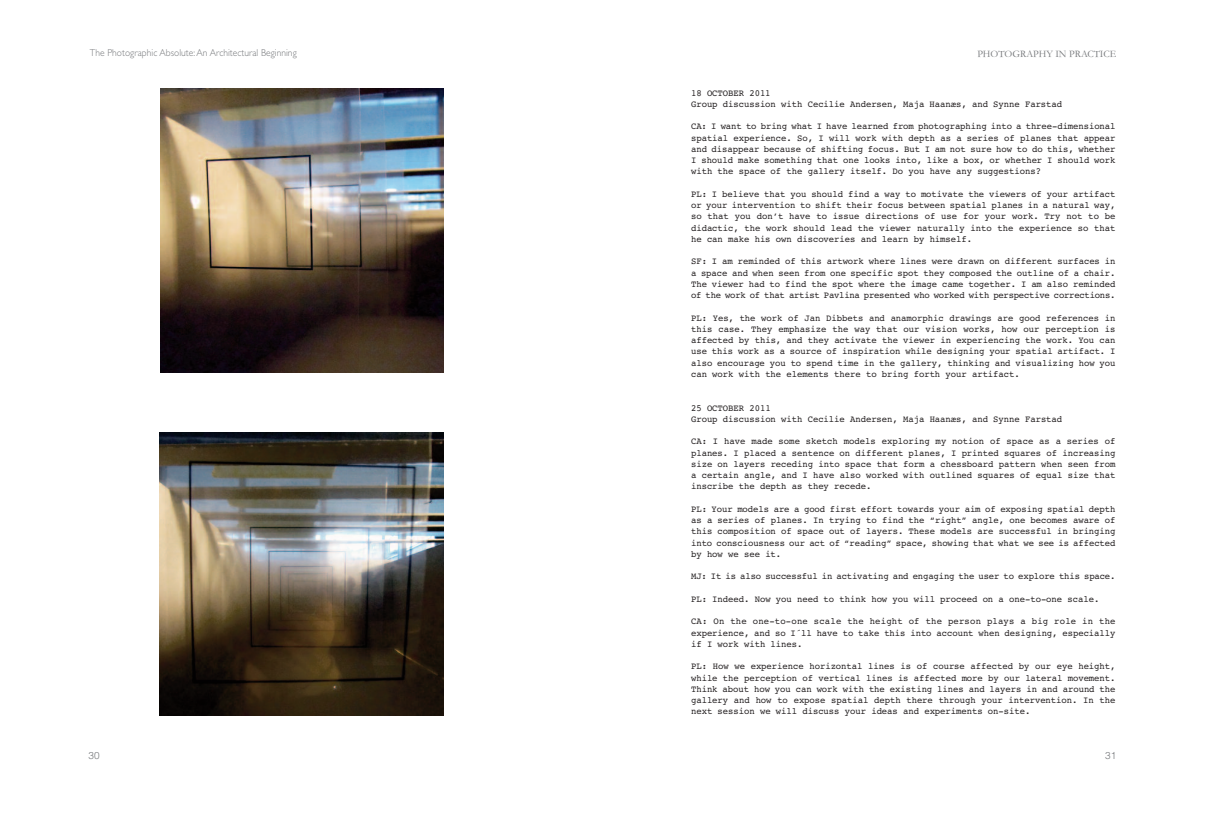
<style>
.page{position:relative;width:1205px;height:815px;background:#fff}
.page>*{position:absolute;margin:0;border:0;box-sizing:border-box;transform-origin:0 0}
.t1{font:300 10px "Gill Sans";letter-spacing:.005em;color:#76787b;scale:.95 1}
.t2{font:10px "Garamond";color:#76787b}
.t3{font:300 10px "Helvetica";color:#76787b}
.t4{font:9.38px/11.2px "Courier";letter-spacing:-.005em;color:#231f20;text-align:justify;scale:.95 1}
</style>
<div class="page">
<img style="left:160px;top:89px;width:284px;height:283px">
<img style="left:160px;top:432px;width:283px;height:284px">
<p class="t1" style="left:90px;top:47px;width:219px">The Photographic Absolute:An Architectural Beginning</p>
<p class="t3" style="left:89px;top:747px;width:13px">30</p>
<p class="t2" style="left:977px;top:48px;width:140px">PHOTOGRAPHY IN PRACTICE</p>
<p class="t4" style="left:691px;top:87px;width:392px">18 OCTOBER 2011<br>Group discussion with Cecilie Andersen, Maja Haanæs, and Synne Farstad</p>
<p class="t4" style="left:691px;top:121px;width:448px">CA: I want to bring what I have learned from photographing into a three-dimensional spatial experience. So, I will work with depth as a series of planes that appear and disappear because of shifting focus. But I am not sure how to do this, whether I should make something that one looks into, like a box, or whether I should work with the space of the gallery itself. Do you have any suggestions?</p>
<p class="t4" style="left:691px;top:188px;width:448px">PL: I believe that you should find a way to motivate the viewers of your artifact or your intervention to shift their focus between spatial planes in a natural way, so that you don’t have to issue directions of use for your work. Try not to be didactic, the work should lead the viewer naturally into the experience so that he can make his own discoveries and learn by himself.</p>
<p class="t4" style="left:691px;top:256px;width:448px">SF: I am reminded of this artwork where lines were drawn on different surfaces in a space and when seen from one specific spot they composed the outline of a chair.<br>The viewer had to find the spot where the image came together. I am also reminded of the work of that artist Pavlina presented who worked with perspective corrections.</p>
<p class="t4" style="left:691px;top:312px;width:448px">PL: Yes, the work of Jan Dibbets and anamorphic drawings are good references in this case. They emphasize the way that our vision works, how our perception is affected by this, and they activate the viewer in experiencing the work. You can use this work as a source of inspiration while designing your spatial artifact. I also encourage you to spend time in the gallery, thinking and visualizing how you can work with the elements there to bring forth your artifact.</p>
<p class="t4" style="left:691px;top:402px;width:392px">25 OCTOBER 2011<br>Group discussion with Cecilie Andersen, Maja Haanæs, and Synne Farstad</p>
<p class="t4" style="left:691px;top:436px;width:448px">CA: I have made some sketch models exploring my notion of space as a series of planes. I placed a sentence on different planes, I printed squares of increasing size on layers receding into space that form a chessboard pattern when seen from a certain angle, and I have also worked with outlined squares of equal size that inscribe the depth as they recede.</p>
<p class="t4" style="left:691px;top:503px;width:448px">PL: Your models are a good first effort towards your aim of exposing spatial depth as a series of planes. In trying to find the “right” angle, one becomes aware of this composition of space out of layers. These models are successful in bringing into consciousness our act of “reading” space, showing that what we see is affected by how we see it.</p>
<p class="t4" style="left:691px;top:571px;width:448px">MJ: It is also successful in activating and engaging the user to explore this space.</p>
<p class="t4" style="left:691px;top:593px;width:431px">PL: Indeed. Now you need to think how you will proceed on a one-to-one scale.</p>
<p class="t4" style="left:691px;top:616px;width:448px">CA: On the one-to-one scale the height of the person plays a big role in the experience, and so I´ll have to take this into account when designing, especially if I work with lines.</p>
<p class="t4" style="left:691px;top:661px;width:448px">PL: How we experience horizontal lines is of course affected by our eye height, while the perception of vertical lines is affected more by our lateral movement.<br>Think about how you can work with the existing lines and layers in and around the gallery and how to expose spatial depth there through your intervention. In the next session we will discuss your ideas and experiments on-site.</p>
<p class="t3" style="left:1105px;top:747px;width:13px">31</p>
</div>
